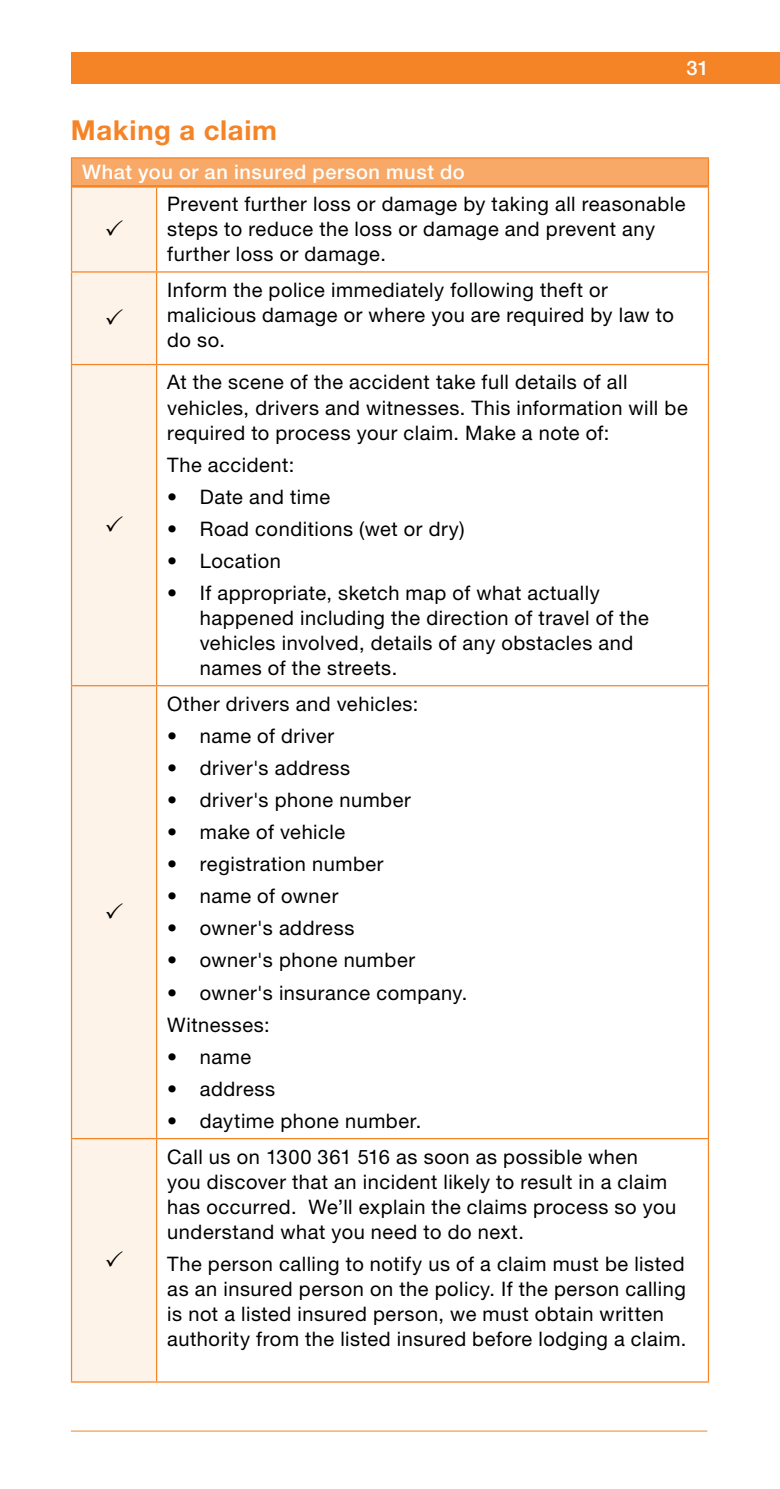
<style>
.page{position:relative;width:780px;height:1489px;background:#fff}
.page>*{position:absolute;margin:0;border:0;box-sizing:border-box;transform-origin:0 0}
.t1{font:700 27.5px "Helvetica Neue LT Std";letter-spacing:.025em;color:#f58426}
.t2{font:20px/25px "Helvetica Neue LT Std";letter-spacing:.025em;color:#000}
.t3{font:500 20px "Helvetica Neue LT Std";letter-spacing:.03em;color:#fff}
</style>
<div class="page">
<div style="left:71px;top:52px;width:709px;height:32px;background:#f58426"></div>
<hr style="left:71px;top:1430px;width:636px;height:1px;background:#f58426">
<div style="left:71px;top:158px;width:637px;height:28px;background:#f8a967"></div>
<div style="left:72px;top:188px;width:84px;height:1193px;background:#fef3e9"></div>
<svg style="left:71px;top:158px;width:1px;height:28px"></svg>
<hr style="left:71px;top:157px;width:86px;height:1px;background:#f58426">
<hr style="left:157px;top:157px;width:552px;height:1px;background:#f58426">
<hr style="left:707px;top:158px;width:2px;height:28px;background:#f58426">
<hr style="left:72px;top:185px;width:85px;height:3px;background:#f58426">
<hr style="left:157px;top:185px;width:550px;height:3px;background:#f58426">
<hr style="left:71px;top:186px;width:1px;height:85px;background:#f58426">
<hr style="left:71px;top:272px;width:1px;height:92px;background:#f58426">
<hr style="left:71px;top:365px;width:1px;height:320px;background:#f58426">
<hr style="left:71px;top:686px;width:1px;height:451px;background:#f58426">
<hr style="left:71px;top:1139px;width:1px;height:242px;background:#f58426">
<hr style="left:71px;top:271px;width:86px;height:1px;background:#f58426">
<hr style="left:71px;top:364px;width:86px;height:1px;background:#f58426">
<hr style="left:71px;top:685px;width:86px;height:1px;background:#f58426">
<hr style="left:71px;top:1137px;width:86px;height:2px;background:#f58426">
<hr style="left:71px;top:1381px;width:86px;height:1px;background:#f58426">
<hr style="left:156px;top:188px;width:1px;height:83px;background:#f58426">
<hr style="left:156px;top:272px;width:1px;height:92px;background:#f58426">
<hr style="left:156px;top:365px;width:1px;height:320px;background:#f58426">
<hr style="left:156px;top:686px;width:1px;height:451px;background:#f58426">
<hr style="left:156px;top:1139px;width:1px;height:242px;background:#f58426">
<hr style="left:707px;top:186px;width:2px;height:85px;background:#f58426">
<hr style="left:707px;top:272px;width:2px;height:92px;background:#f58426">
<hr style="left:707px;top:365px;width:2px;height:320px;background:#f58426">
<hr style="left:707px;top:686px;width:2px;height:451px;background:#f58426">
<hr style="left:707px;top:1139px;width:2px;height:242px;background:#f58426">
<hr style="left:157px;top:271px;width:552px;height:1px;background:#f58426">
<hr style="left:157px;top:364px;width:552px;height:1px;background:#f58426">
<hr style="left:157px;top:685px;width:552px;height:1px;background:#f58426">
<hr style="left:157px;top:1137px;width:552px;height:2px;background:#f58426">
<hr style="left:157px;top:1381px;width:552px;height:1px;background:#f58426">
<svg style="left:106px;top:219px;width:17px;height:16px"></svg>
<svg style="left:106px;top:308px;width:17px;height:16px"></svg>
<svg style="left:106px;top:515px;width:17px;height:16px"></svg>
<svg style="left:106px;top:902px;width:17px;height:16px"></svg>
<svg style="left:106px;top:1250px;width:17px;height:16px"></svg>
<p class="t3" style="left:686px;top:56px;width:24px">31</p>
<h1 class="t1" style="left:71px;top:113px;width:208px">Making a claim</h1>
<p class="t3" style="left:82px;top:160px;width:384px">What you or an insured person must do</p>
<p class="t2" style="left:167px;top:191px;width:519px">Prevent further loss or damage by taking all reasonable steps to reduce the loss or damage and prevent any further loss or damage.</p>
<p class="t2" style="left:167px;top:277px;width:508px">Inform the police immediately following theft or malicious damage or where you are required by law to do so.</p>
<p class="t2" style="left:167px;top:369px;width:522px">At the scene of the accident take full details of all vehicles, drivers and witnesses. This information will be required to process your claim. Make a note of:</p>
<p class="t2" style="left:167px;top:451px;width:129px">The accident:</p>
<p class="t2" style="left:167px;top:484px;width:164px">• Date and time</p>
<p class="t2" style="left:167px;top:516px;width:299px">• Road conditions (wet or dry)</p>
<p class="t2" style="left:167px;top:548px;width:115px">• Location</p>
<p class="t2" style="left:200px;top:580px;width:450px;text-indent:-32px">• If appropriate, sketch map of what actually happened including the direction of travel of the vehicles involved, details of any obstacles and names of the streets.</p>
<p class="t2" style="left:167px;top:690px;width:253px">Other drivers and vehicles:</p>
<p class="t2" style="left:167px;top:722px;width:168px">• name of driver</p>
<p class="t2" style="left:167px;top:755px;width:184px">• driver's address</p>
<p class="t2" style="left:167px;top:787px;width:245px">• driver's phone number</p>
<p class="t2" style="left:167px;top:819px;width:179px">• make of vehicle</p>
<p class="t2" style="left:167px;top:851px;width:218px">• registration number</p>
<p class="t2" style="left:167px;top:883px;width:173px">• name of owner</p>
<p class="t2" style="left:167px;top:915px;width:189px">• owner's address</p>
<p class="t2" style="left:167px;top:947px;width:249px">• owner's phone number</p>
<p class="t2" style="left:167px;top:976px;width:302px;line-height:32px">• owner's insurance company.<br>Witnesses:</p>
<p class="t2" style="left:167px;top:1043px;width:85px">• name</p>
<p class="t2" style="left:167px;top:1075px;width:109px">• address</p>
<p class="t2" style="left:167px;top:1102px;width:472px;line-height:35.8px">• daytime phone number.<br>Call us on 1300 361 516 as soon as possible when</p>
<p class="t2" style="left:167px;top:1168px;width:510px">you discover that an incident likely to result in a claim has occurred. We’ll explain the claims process so you understand what you need to do next.</p>
<p class="t2" style="left:167px;top:1250px;width:520px">The person calling to notify us of a claim must be listed as an insured person on the policy. If the person calling is not a listed insured person, we must obtain written authority from the listed insured before lodging a claim.</p>
</div>
